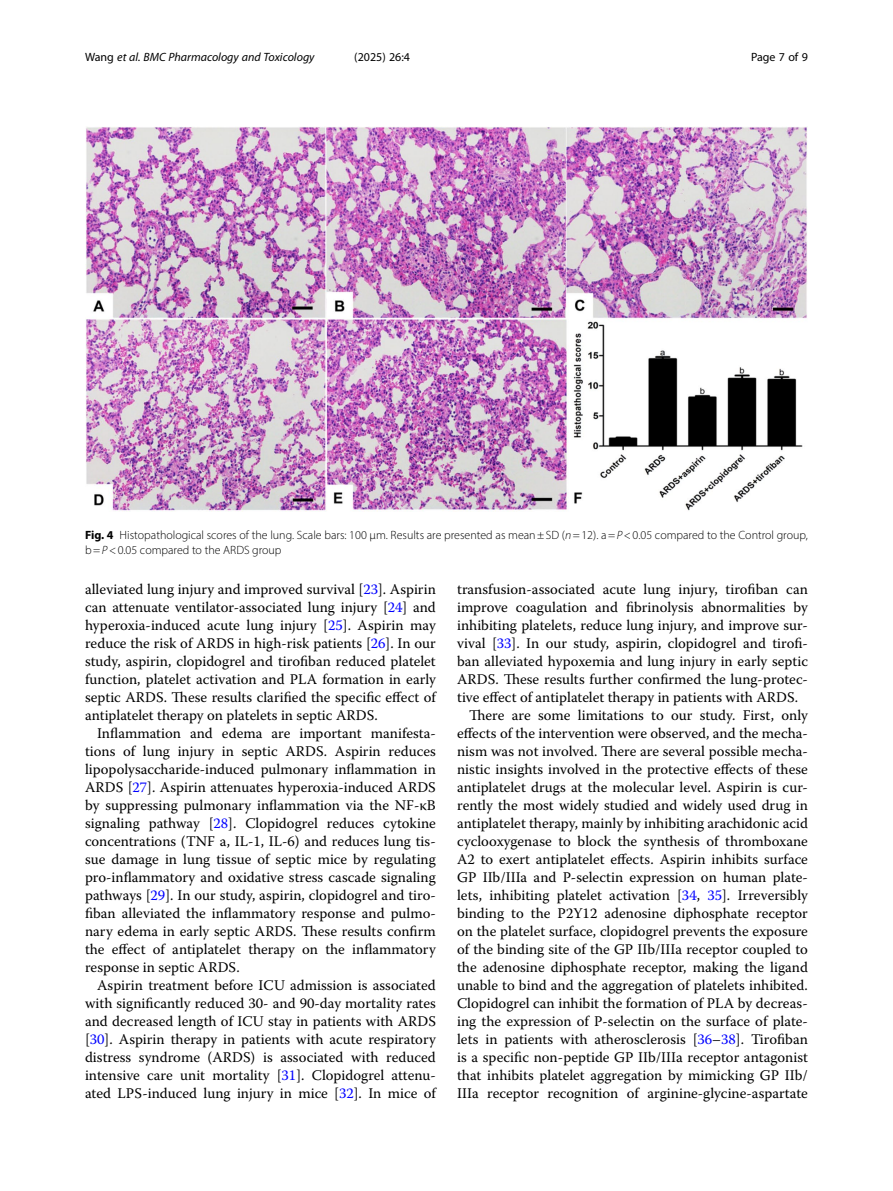
<style>
.page{position:relative;width:893px;height:1191px;background:#fff}
.page>*{position:absolute;margin:0;border:0;box-sizing:border-box;transform-origin:0 0}
.Body_Text_Indent{font:14.7px/18px "Warnock Pro";color:#000;text-align:justify}
.Figure_Caption{font:300 12px/15px "Myriad Pro";color:#000}
.t1{font:italic 12px "Myriad Pro";color:#000}
.t2{font:12px "Myriad Pro";color:#000}
.s1{font-style:normal}
.s2{font-weight:700}
.s3{font-style:italic}
.s4{color:#00f}
</style>
<div class="page">
<img style="left:85px;top:126px;width:723px;height:386px">
<p class="t1" style="left:85px;top:50px;width:231px"><span class="s1">Wang</span> et al. BMC Pharmacology and Toxicology</p>
<p class="t2" style="left:354px;top:50px;width:57px">(2025) 26:4</p>
<p class="t2" style="left:751px;top:50px;width:58px">Page 7 of 9</p>
<p class="Figure_Caption" style="left:85px;top:527px;width:724px"><span class="s2">Fig. 4</span> Histopathological scores of the lung. Scale bars: 100 μm. Results are presented as mean±SD (<span class="s3">n</span>=12). a=<span class="s3">P</span>&lt;0.05 compared to the Control group, b=<span class="s3">P</span>&lt;0.05 compared to the ARDS group</p>
<p class="Body_Text_Indent" style="left:85px;top:580px;width:352px">alleviated lung injury and improved survival [<span class="s4">23</span>]. Aspirin can attenuate ventilator-associated lung injury [<span class="s4">24</span>] and hyperoxia-induced acute lung injury [<span class="s4">25</span>]. Aspirin may reduce the risk of ARDS in high-risk patients [<span class="s4">26</span>]. In our study, aspirin, clopidogrel and tirofiban reduced platelet function, platelet activation and PLA formation in early septic ARDS. These results clarified the specific effect of antiplatelet therapy on platelets in septic ARDS.</p>
<p class="Body_Text_Indent" style="left:85px;top:724px;width:352px;text-indent:12px">Inflammation and edema are important manifesta&shy;tions of lung injury in septic ARDS. Aspirin reduces lipopolysaccharide-induced pulmonary inflammation in ARDS [<span class="s4">27</span>]. Aspirin attenuates hyperoxia-induced ARDS by suppressing pulmonary inflammation via the NF-κB signaling pathway [<span class="s4">28</span>]. Clopidogrel reduces cytokine concentrations (TNF a, IL-1, IL-6) and reduces lung tis&shy;sue damage in lung tissue of septic mice by regulating pro-inflammatory and oxidative stress cascade signaling pathways [<span class="s4">29</span>]. In our study, aspirin, clopidogrel and tiro&shy;fiban alleviated the inflammatory response and pulmo&shy;nary edema in early septic ARDS. These results confirm the effect of antiplatelet therapy on the inflammatory response in septic ARDS.</p>
<p class="Body_Text_Indent" style="left:85px;top:976px;width:352px;text-indent:12px">Aspirin treatment before ICU admission is associated with significantly reduced 30- and 90-day mortality rates and decreased length of ICU stay in patients with ARDS [<span class="s4">30</span>]. Aspirin therapy in patients with acute respiratory distress syndrome (ARDS) is associated with reduced intensive care unit mortality [<span class="s4">31</span>]. Clopidogrel attenu&shy;ated LPS-induced lung injury in mice [<span class="s4">32</span>]. In mice of</p>
<p class="Body_Text_Indent" style="left:457px;top:580px;width:352px">transfusion-associated acute lung injury, tirofiban can improve coagulation and fibrinolysis abnormalities by inhibiting platelets, reduce lung injury, and improve sur&shy;vival [<span class="s4">33</span>]. In our study, aspirin, clopidogrel and tirofi&shy;ban alleviated hypoxemia and lung injury in early septic ARDS. These results further confirmed the lung-protec&shy;tive effect of antiplatelet therapy in patients with ARDS.</p>
<p class="Body_Text_Indent" style="left:457px;top:706px;width:352px;text-indent:12px">There are some limitations to our study. First, only effects of the intervention were observed, and the mecha&shy;nism was not involved. There are several possible mecha&shy;nistic insights involved in the protective effects of these antiplatelet drugs at the molecular level. Aspirin is cur&shy;rently the most widely studied and widely used drug in antiplatelet therapy, mainly by inhibiting arachidonic acid cyclooxygenase to block the synthesis of thromboxane A2 to exert antiplatelet effects. Aspirin inhibits surface GP IIb/IIIa and P-selectin expression on human plate&shy;lets, inhibiting platelet activation [<span class="s4">34</span>, <span class="s4">35</span>]. Irreversibly binding to the P2Y12 adenosine diphosphate receptor on the platelet surface, clopidogrel prevents the exposure of the binding site of the GP IIb/IIIa receptor coupled to the adenosine diphosphate receptor, making the ligand unable to bind and the aggregation of platelets inhibited.<br>Clopidogrel can inhibit the formation of PLA by decreas&shy;ing the expression of P-selectin on the surface of plate&shy;lets in patients with atherosclerosis [<span class="s4">36</span>–<span class="s4">38</span>]. Tirofiban is a specific non-peptide GP IIb/IIIa receptor antagonist that inhibits platelet aggregation by mimicking GP IIb/ IIIa receptor recognition of arginine-glycine-aspartate</p>
</div>
